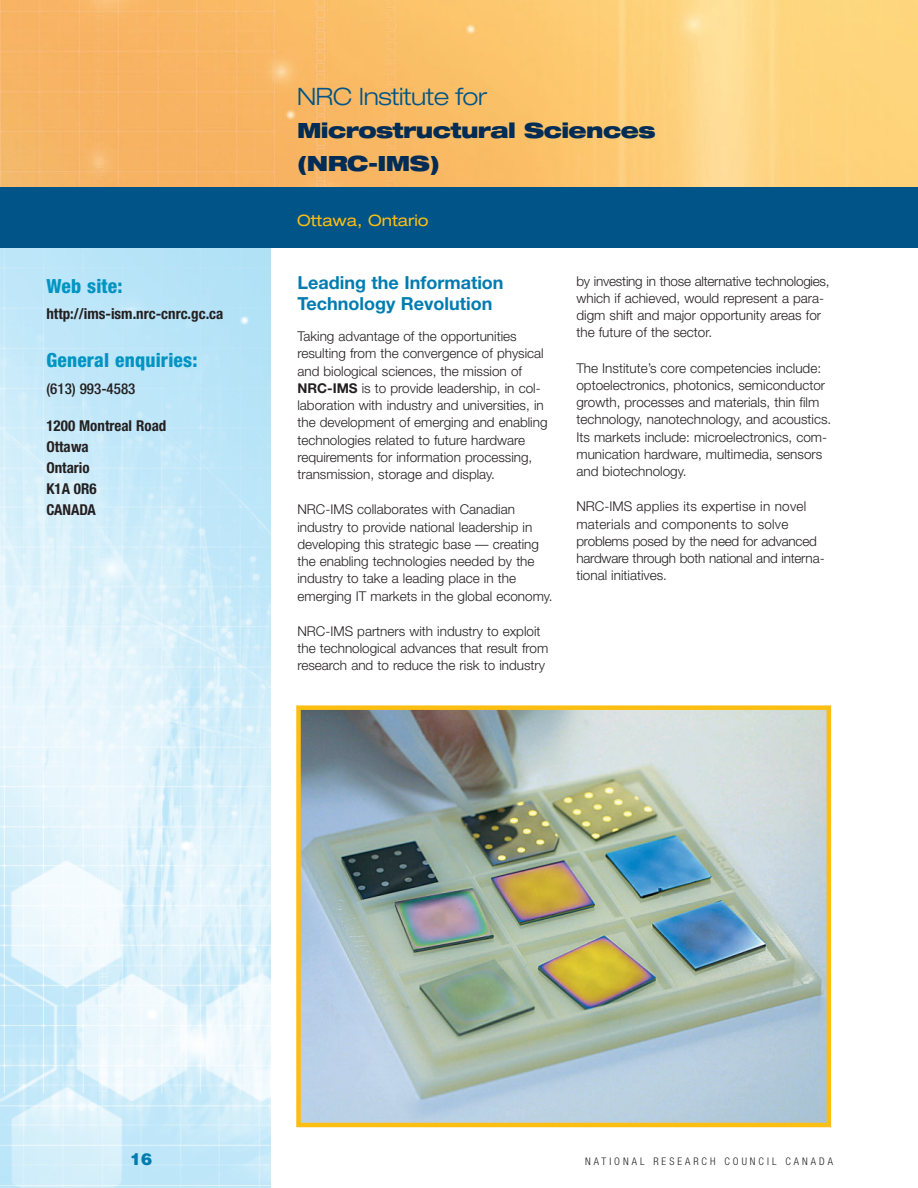
<style>
.page{position:relative;width:918px;height:1188px;background:#fff}
.page>*{position:absolute;margin:0;border:0;box-sizing:border-box;transform-origin:0 0}
.t1{font:300 expanded 24px "Helvetica Neue";letter-spacing:-.02em;color:#005487}
.t2{font:900 expanded 21px/33px "Helvetica Neue";letter-spacing:-.03em;color:#002c55}
.t3{font:800 condensed 19.5px "Helvetica Neue";letter-spacing:.01em;color:#0094c3}
.t4{font:700 18px/21px "Helvetica Neue";color:#007cb1}
.t5{font:900 16.5px "Helvetica";color:#007cb1}
.t6{font:expanded 15.75px "Helvetica Neue";color:#fdbe12}
.t7{font:700 condensed 15px/21px "Helvetica Neue";color:#231f20}
.t8{font:500 condensed 15px "Helvetica Neue";color:#231f20}
.t9{font:300 13.5px/17.2px "Helvetica Neue";color:#231f20}
.t10{font:300 condensed 10.5px "Helvetica Neue";letter-spacing:.29em;color:#231f20}
.s1{font-weight:700}
</style>
<div class="page">
<img style="left:0;top:0;width:918px;height:187px">
<img style="left:0;top:248px;width:270px;height:940px">
<div style="left:0;top:187px;width:918px;height:61px;background:#005487"></div>
<img style="left:301px;top:710px;width:525px;height:412px">
<div style="left:296px;top:705px;width:535px;height:422px;border:4px solid #fdbe12"></div>
<h3 class="t3" style="left:46px;top:279px;width:78px">Web site:</h3>
<p class="t7" style="left:46px;top:305px;width:178px">http://ims-ism.nrc-cnrc.gc.ca</p>
<h3 class="t3" style="left:46px;top:353px;width:153px">General enquiries:</h3>
<p class="t8" style="left:46px;top:383px;width:90px">(613) 993-4583</p>
<p class="t7" style="left:46px;top:416px;width:121px">1200 Montreal Road<br>Ottawa<br>Ontario<br>K1A 0R6<br>CANADA</p>
<h1 class="t1" style="left:297px;top:88px;width:192px">NRC Institute for</h1>
<h2 class="t2" style="left:297px;top:116px;width:360px">Microstructural Sciences (NRC-IMS)</h2>
<p class="t6" style="left:297px;top:214px;width:133px">Ottawa, Ontario</p>
<h3 class="t4" style="left:297px;top:274px;width:208px">Leading the Information<br>Technology Revolution</h3>
<p class="t9" style="left:297px;top:329px;width:252px">Taking advantage of the opportunities resulting from the convergence of physical and biological sciences, the mission of <span class="s1">NRC-IMS</span> is to provide leadership, in col&shy;laboration with industry and universities, in the development of emerging and enabling technologies related to future hardware requirements for information processing, transmission, storage and display.</p>
<p class="t9" style="left:297px;top:502px;width:257px">NRC-IMS collaborates with Canadian industry to provide national leadership in developing this strategic base — creating the enabling technologies needed by the industry to take a leading place in the emerging IT markets in the global economy.</p>
<p class="t9" style="left:297px;top:624px;width:252px">NRC-IMS partners with industry to exploit the technological advances that result from research and to reduce the risk to industry</p>
<p class="t9" style="left:576px;top:274px;width:255px">by investing in those alternative technologies, which if achieved, would represent a para&shy;digm shift and major opportunity areas for the future of the sector.</p>
<p class="t9" style="left:576px;top:361px;width:256px">The Institute’s core competencies include: optoelectronics, photonics, semiconductor growth, processes and materials, thin film technology, nanotechnology, and acoustics.<br>Its markets include: microelectronics, com&shy;munication hardware, multimedia, sensors and biotechnology.</p>
<p class="t9" style="left:576px;top:499px;width:250px">NRC-IMS applies its expertise in novel materials and components to solve problems posed by the need for advanced hardware through both national and interna&shy;tional initiatives.</p>
<p class="t5" style="left:130px;top:1153px;width:24px">16</p>
<p class="t10" style="left:585px;top:1157px;width:249px">NATIONAL RESEARCH COUNCIL CANADA</p>
</div>
